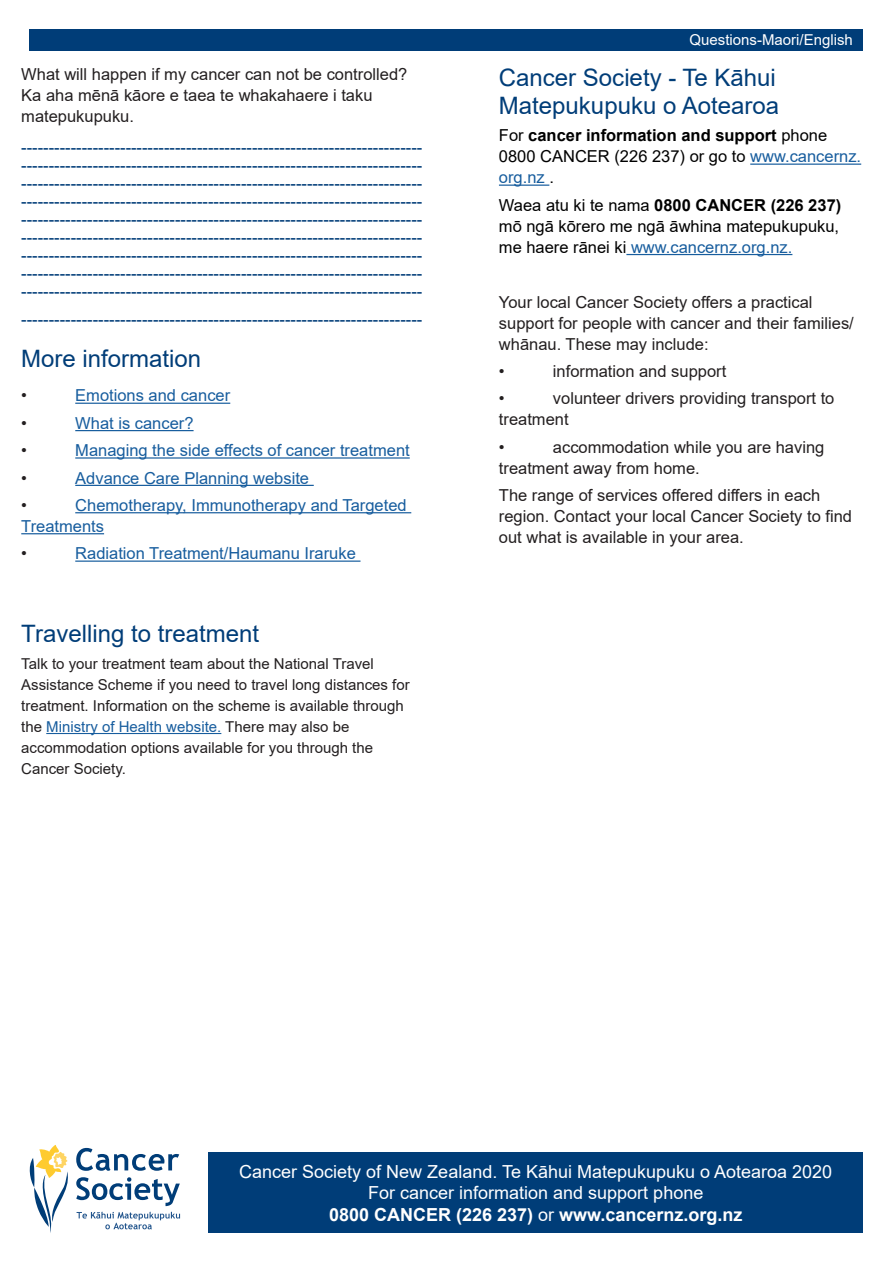
<style>
.page{position:relative;width:893px;height:1263px;background:#fff}
.page>*{position:absolute;margin:0;border:0;box-sizing:border-box;transform-origin:0 0}
.body_text{font:24px/28.5px "Arial";color:#003d78}
.t1{font:18px/21.6px "Arial";color:#fff;text-align:center}
.Text_intro{font:16.5px/18px "Arial";color:#003d78;text-align:justify}
.body_text-2{font:16.5px/21px "Arial";color:#231f20}
.body_text-3{font:16.5px/21px "Arial";color:#000}
.body_text-4{font:16.5px/21px "Arial";color:#175d9e}
.Text_intro-2{font:16.5px/21px "Arial";color:#231f20}
.body_text-5{font:15px/21px "Arial";color:#231f20}
.t2{font:15px "Arial";color:#fff}
.s1{color:#175d9e}
.s2{font-weight:700}
</style>
<div class="page">
<svg style="left:77px;top:1212px;width:103px;height:17px"></svg>
<svg style="left:76px;top:1148px;width:104px;height:58px"></svg>
<svg style="left:29px;top:1145px;width:39px;height:88px"></svg>
<div style="left:208px;top:1152px;width:655px;height:81px;background:#003d78"></div>
<div style="left:30px;top:30px;width:833px;height:21px;background:#003d78"></div>
<hr style="left:75px;top:403px;width:155px;height:1px;background:#175d9e">
<hr style="left:75px;top:430px;width:119px;height:1px;background:#175d9e">
<hr style="left:75px;top:457px;width:335px;height:2px;background:#175d9e">
<hr style="left:75px;top:485px;width:239px;height:1px;background:#175d9e">
<hr style="left:75px;top:512px;width:336px;height:1px;background:#175d9e">
<hr style="left:21px;top:533px;width:83px;height:1px;background:#175d9e">
<hr style="left:75px;top:560px;width:285px;height:2px;background:#175d9e">
<hr style="left:46px;top:733px;width:175px;height:1px;background:#175d9e">
<hr style="left:750px;top:164px;width:111px;height:1px;background:#175d9e">
<hr style="left:499px;top:185px;width:50px;height:1px;background:#175d9e">
<hr style="left:626px;top:254px;width:166px;height:1px;background:#175d9e">
<p class="Text_intro-2" style="left:21px;top:64px;width:388px">What will happen if my cancer can not be controlled?<br>Ka aha mēnā kāore e taea te whakahaere i taku matepukupuku.</p>
<p class="Text_intro" style="left:21px;top:138px;width:403px">------------------------------------------------------------------------- ------------------------------------------------------------------------- ------------------------------------------------------------------------- ------------------------------------------------------------------------- ------------------------------------------------------------------------- ------------------------------------------------------------------------- ------------------------------------------------------------------------- ------------------------------------------------------------------------- -------------------------------------------------------------------------</p>
<p class="Text_intro" style="left:21px;top:310px;width:403px">-------------------------------------------------------------------------</p>
<p class="body_text" style="left:21px;top:344px;width:182px">More information</p>
<p class="body_text-2" style="left:21px;top:385px;width:7px">•</p>
<p class="body_text-4" style="left:75px;top:385px;width:156px">Emotions and cancer</p>
<p class="body_text-2" style="left:21px;top:412px;width:7px">•</p>
<p class="body_text-4" style="left:75px;top:412px;width:120px">What is cancer?</p>
<p class="body_text-2" style="left:21px;top:440px;width:7px">•</p>
<p class="body_text-4" style="left:75px;top:440px;width:336px">Managing the side effects of cancer treatment</p>
<p class="body_text-2" style="left:21px;top:467px;width:7px">•</p>
<p class="body_text-4" style="left:75px;top:467px;width:235px">Advance Care Planning website</p>
<p class="body_text-2" style="left:21px;top:495px;width:7px">•</p>
<p class="body_text-4" style="left:21px;top:495px;width:387px;text-indent:54px">Chemotherapy, Immunotherapy and Targeted<br>Treatments</p>
<p class="body_text-2" style="left:21px;top:543px;width:7px">•</p>
<p class="body_text-4" style="left:75px;top:543px;width:282px">Radiation Treatment/Haumanu Iraruke</p>
<p class="body_text" style="left:21px;top:619px;width:239px">Travelling to treatment</p>
<p class="body_text-5" style="left:21px;top:653px;width:390px">Talk to your treatment team about the National Travel Assistance Scheme if you need to travel long distances for treatment. Information on the scheme is available through the <span class="s1">Ministry of Health website.</span> There may also be accommodation options available for you through the Cancer Society.</p>
<p class="t2" style="left:690px;top:29px;width:165px">Questions-Maori/English</p>
<p class="body_text" style="left:499px;top:63px;width:282px">Cancer Society - Te Kāhui<br>Matepukupuku o Aotearoa</p>
<p class="body_text-3" style="left:499px;top:125px;width:364px">For <span class="s2">cancer information and support</span> phone<br>0800 CANCER (226 237) or go to <span class="s1">www.cancernz. org.nz</span> .</p>
<p class="body_text-3" style="left:499px;top:194px;width:344px">Waea atu ki te nama <span class="s2">0800 CANCER (226 237) </span>mō ngā kōrero me ngā āwhina matepukupuku, me haere rānei ki <span class="s1">www.cancernz.org.nz.</span></p>
<p class="body_text-2" style="left:499px;top:291px;width:356px">Your local Cancer Society offers a practical support for people with cancer and their families/ whānau. These may include:</p>
<p class="body_text-2" style="left:499px;top:360px;width:7px">•</p>
<p class="body_text-2" style="left:553px;top:360px;width:175px">information and support</p>
<p class="body_text-2" style="left:499px;top:388px;width:7px">•</p>
<p class="body_text-2" style="left:499px;top:388px;width:337px;text-indent:54px">volunteer drivers providing transport to treatment</p>
<p class="body_text-2" style="left:499px;top:436px;width:7px">•</p>
<p class="body_text-2" style="left:499px;top:436px;width:327px;text-indent:54px">accommodation while you are having treatment away from home.</p>
<p class="body_text-2" style="left:499px;top:485px;width:355px">The range of services offered differs in each region. Contact your local Cancer Society to find out what is available in your area.</p>
<p class="t1" style="left:239px;top:1160px;width:595px">Cancer Society of New Zealand. Te Kāhui Matepukupuku o Aotearoa 2020<br>For cancer information and support phone<br><span class="s2">0800 CANCER (226 237)</span> or <span class="s2">www.cancernz.org.nz</span></p>
</div>
